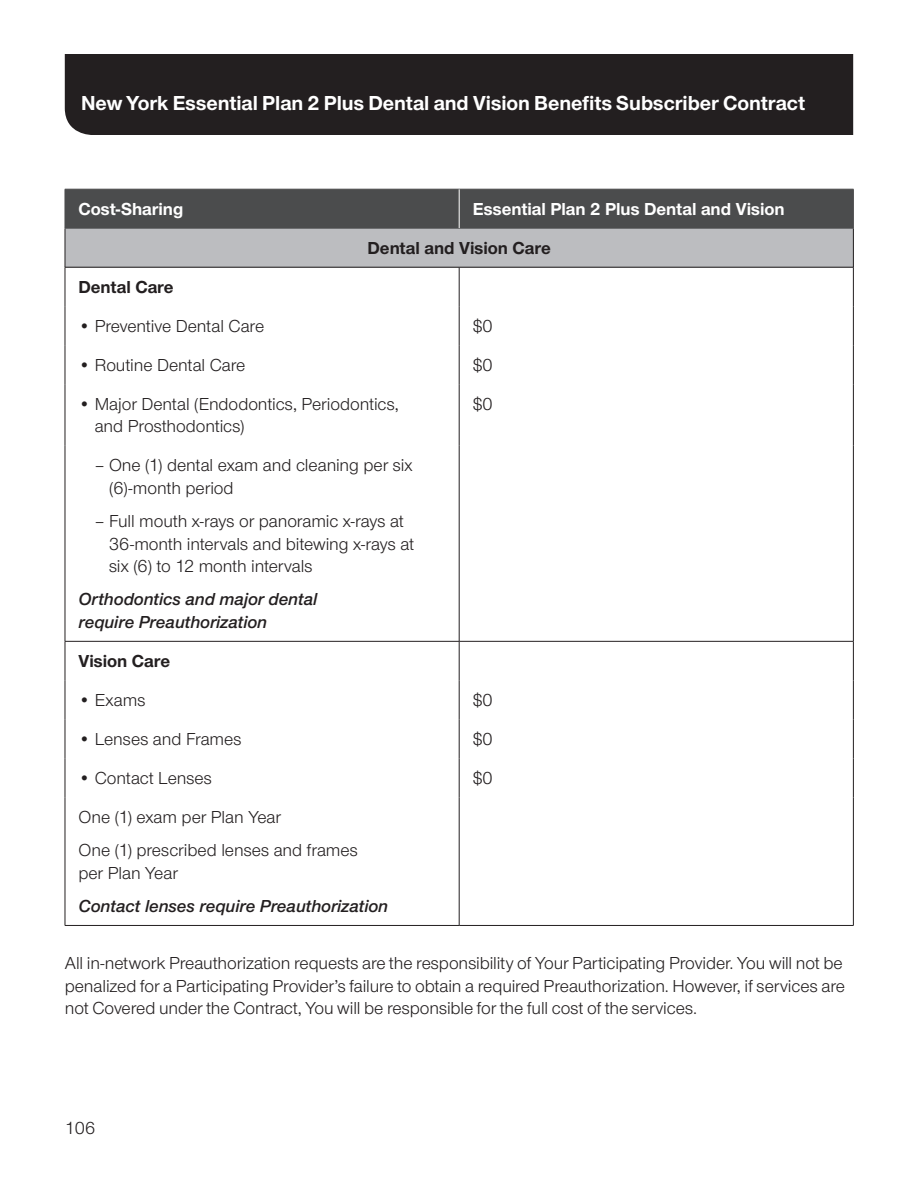
<style>
.page{position:relative;width:918px;height:1188px;background:#fff}
.page>*{position:absolute;margin:0;border:0;box-sizing:border-box;transform-origin:0 0}
.t1{font:700 21px "UHC Sans";color:#fff}
.Chart___body_-_12_15{font:18px/22.5px "UHC Sans";letter-spacing:-.005em;color:#231f20}
.Body_AFTER_bullet{font:18px/22.5px "UHC Sans";letter-spacing:-.005em;color:#231f20}
.Chart___body_-_12_15-2{font:italic 600 18px/22.5px "UHC Sans";color:#231f20}
.Chart___headers_-_RE{font:700 18px "UHC Sans";color:#fff}
.Chart___body_-_12_15-3{font:700 18px "UHC Sans";color:#231f20}
.Chart___subheads_-_B{font:700 18px "UHC Sans";color:#231f20}
</style>
<div class="page">
<div style="left:65px;top:54px;width:788px;height:81px;background:#231f20"></div>
<div style="left:66px;top:190px;width:787px;height:38px;background:#4b4c4d"></div>
<div style="left:65px;top:228px;width:788px;height:39px;background:#bcbdc0"></div>
<hr style="left:65px;top:228px;width:1px;height:39px;background:#231f20">
<hr style="left:853px;top:228px;width:1px;height:39px;background:#231f20">
<hr style="left:65px;top:189px;width:394px;height:1px;background:#4b4c4d">
<hr style="left:65px;top:189px;width:1px;height:39px;background:#4b4c4d">
<hr style="left:459px;top:189px;width:395px;height:1px;background:#4b4c4d">
<hr style="left:853px;top:189px;width:1px;height:39px;background:#4b4c4d">
<hr style="left:65px;top:228px;width:394px;height:1px;background:#4b4c4d">
<hr style="left:459px;top:228px;width:395px;height:1px;background:#4b4c4d">
<hr style="left:459px;top:189px;width:1px;height:39px;background:#fff">
<hr style="left:65px;top:267px;width:394px;height:1px;background:#231f20">
<hr style="left:65px;top:267px;width:1px;height:39px;background:#231f20">
<hr style="left:459px;top:267px;width:395px;height:1px;background:#231f20">
<hr style="left:459px;top:267px;width:1px;height:39px;background:#231f20">
<hr style="left:853px;top:267px;width:1px;height:39px;background:#231f20">
<hr style="left:65px;top:306px;width:1px;height:39px;background:#231f20">
<hr style="left:459px;top:306px;width:1px;height:39px;background:#231f20">
<hr style="left:853px;top:306px;width:1px;height:39px;background:#231f20">
<hr style="left:65px;top:345px;width:1px;height:39px;background:#231f20">
<hr style="left:459px;top:345px;width:1px;height:39px;background:#231f20">
<hr style="left:853px;top:345px;width:1px;height:39px;background:#231f20">
<hr style="left:65px;top:384px;width:1px;height:62px;background:#231f20">
<hr style="left:459px;top:384px;width:1px;height:62px;background:#231f20">
<hr style="left:853px;top:384px;width:1px;height:62px;background:#231f20">
<hr style="left:65px;top:446px;width:1px;height:195px;background:#231f20">
<hr style="left:459px;top:446px;width:1px;height:195px;background:#231f20">
<hr style="left:853px;top:446px;width:1px;height:195px;background:#231f20">
<hr style="left:65px;top:641px;width:394px;height:1px;background:#231f20">
<hr style="left:459px;top:641px;width:395px;height:1px;background:#231f20">
<hr style="left:65px;top:642px;width:1px;height:38px;background:#231f20">
<hr style="left:459px;top:642px;width:1px;height:38px;background:#231f20">
<hr style="left:853px;top:642px;width:1px;height:38px;background:#231f20">
<hr style="left:65px;top:680px;width:1px;height:39px;background:#231f20">
<hr style="left:459px;top:680px;width:1px;height:39px;background:#231f20">
<hr style="left:853px;top:680px;width:1px;height:39px;background:#231f20">
<hr style="left:65px;top:719px;width:1px;height:39px;background:#231f20">
<hr style="left:459px;top:719px;width:1px;height:39px;background:#231f20">
<hr style="left:853px;top:719px;width:1px;height:39px;background:#231f20">
<hr style="left:65px;top:758px;width:1px;height:39px;background:#231f20">
<hr style="left:459px;top:758px;width:1px;height:39px;background:#231f20">
<hr style="left:853px;top:758px;width:1px;height:39px;background:#231f20">
<hr style="left:65px;top:797px;width:1px;height:128px;background:#231f20">
<hr style="left:459px;top:797px;width:1px;height:128px;background:#231f20">
<hr style="left:853px;top:797px;width:1px;height:128px;background:#231f20">
<hr style="left:65px;top:925px;width:394px;height:1px;background:#231f20">
<hr style="left:459px;top:925px;width:395px;height:1px;background:#231f20">
<p class="t1" style="left:81px;top:88px;width:726px">New York Essential Plan 2 Plus Dental and Vision Benefits Subscriber Contract</p>
<p class="Chart___headers_-_RE" style="left:78px;top:197px;width:106px">Cost-Sharing</p>
<p class="Chart___headers_-_RE" style="left:473px;top:197px;width:313px">Essential Plan 2 Plus Dental and Vision</p>
<p class="Chart___subheads_-_B" style="left:368px;top:236px;width:185px">Dental and Vision Care</p>
<p class="Chart___body_-_12_15-3" style="left:78px;top:275px;width:97px">Dental Care</p>
<p class="Chart___body_-_12_15" style="left:78px;top:314px;width:187px">• Preventive Dental Care</p>
<p class="Chart___body_-_12_15" style="left:473px;top:314px;width:22px">$0</p>
<p class="Chart___body_-_12_15" style="left:78px;top:353px;width:168px">• Routine Dental Care</p>
<p class="Chart___body_-_12_15" style="left:473px;top:353px;width:22px">$0</p>
<p class="Chart___body_-_12_15" style="left:95px;top:392px;width:306px;text-indent:-16px">• Major Dental (Endodontics, Periodontics, and Prosthodontics)</p>
<p class="Chart___body_-_12_15" style="left:473px;top:392px;width:22px">$0</p>
<p class="Chart___body_-_12_15" style="left:109px;top:453px;width:305px;text-indent:-14px">– One (1) dental exam and cleaning per six (6)-month period</p>
<p class="Chart___body_-_12_15" style="left:109px;top:509px;width:307px;text-indent:-14px">– Full mouth x-rays or panoramic x-rays at<br>36-month intervals and bitewing x-rays at six (6) to 12 month intervals</p>
<p class="Chart___body_-_12_15-2" style="left:78px;top:587px;width:240px">Orthodontics and major dental require Preauthorization</p>
<p class="Chart___body_-_12_15-3" style="left:78px;top:649px;width:93px">Vision Care</p>
<p class="Chart___body_-_12_15" style="left:78px;top:688px;width:68px">• Exams</p>
<p class="Chart___body_-_12_15" style="left:473px;top:688px;width:22px">$0</p>
<p class="Chart___body_-_12_15" style="left:78px;top:727px;width:165px">• Lenses and Frames</p>
<p class="Chart___body_-_12_15" style="left:473px;top:727px;width:22px">$0</p>
<p class="Chart___body_-_12_15" style="left:78px;top:766px;width:135px">• Contact Lenses</p>
<p class="Chart___body_-_12_15" style="left:473px;top:766px;width:22px">$0</p>
<p class="Chart___body_-_12_15" style="left:78px;top:805px;width:204px">One (1) exam per Plan Year</p>
<p class="Chart___body_-_12_15" style="left:78px;top:838px;width:281px">One (1) prescribed lenses and frames per Plan Year</p>
<p class="Chart___body_-_12_15-2" style="left:78px;top:894px;width:311px">Contact lenses require Preauthorization</p>
<p class="Body_AFTER_bullet" style="left:65px;top:951px;width:782px">All in-network Preauthorization requests are the responsibility of Your Participating Provider. You will not be penalized for a Participating Provider’s failure to obtain a required Preauthorization. However, if services are not Covered under the Contract, You will be responsible for the full cost of the services.</p>
<p class="Body_AFTER_bullet" style="left:65px;top:1116px;width:32px">106</p>
</div>
